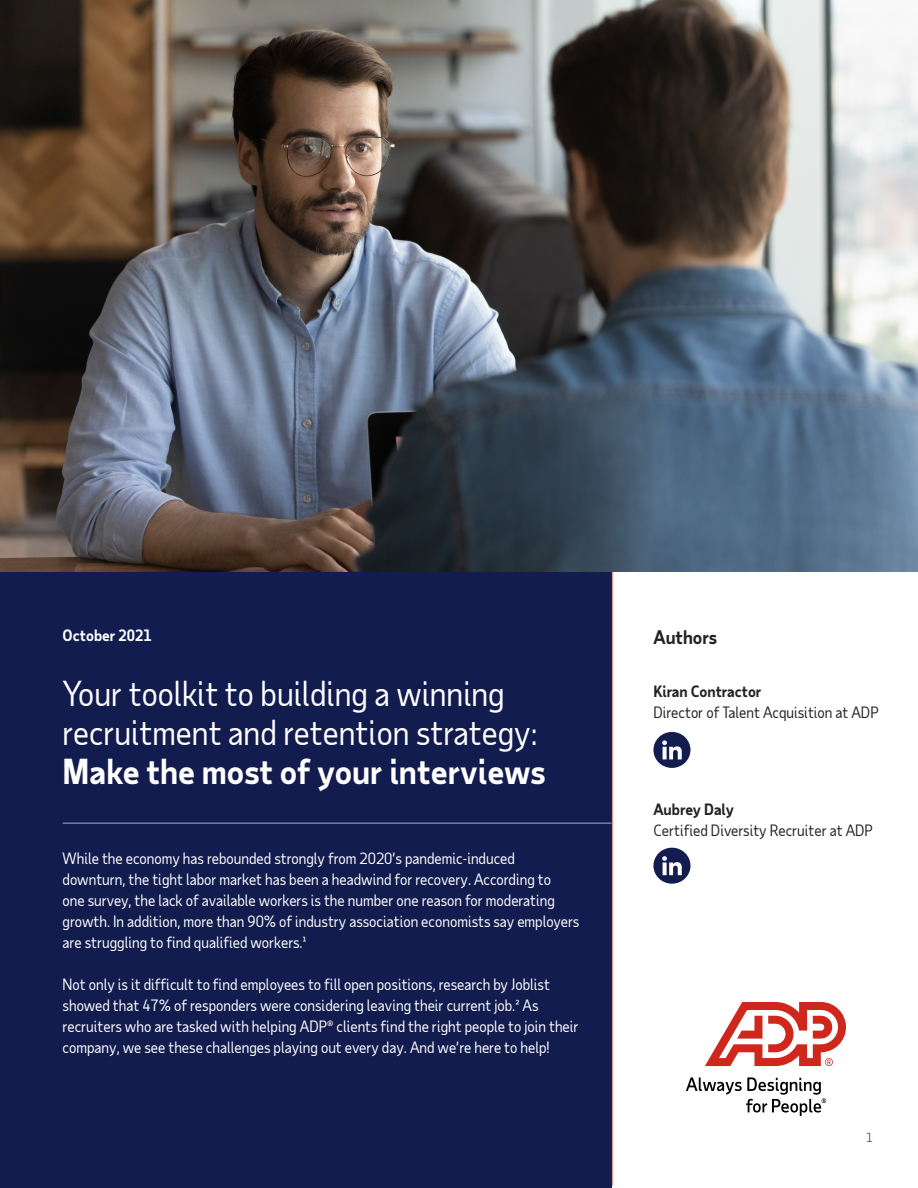
<style>
.page{position:relative;width:918px;height:1188px;background:#fff}
.page>*{position:absolute;margin:0;border:0;box-sizing:border-box;transform-origin:0 0}
.t1{font:33px/39px "Taub Sans";color:#fff}
.t2{font:700 33px "Taub Sans";color:#fff}
.t3{font:700 18px "Taub Sans";color:#222}
.t4{font:15px/21px "Taub Sans";color:#fff}
.t5{font:15px "Taub Sans";color:#222}
.t6{font:700 15px "Taub Sans";color:#222}
.t7{font:700 15px "Taub Sans";color:#fff}
.t8{font:12px "Taub Sans";color:#54565a}
</style>
<div class="page">
<div style="left:0;top:572px;width:612px;height:616px;background:#121c4e"></div>
<hr style="left:63px;top:822px;width:549px;height:2px;background:#efdfd1">
<hr style="left:612px;top:572px;width:1px;height:614px;background:#d0271d">
<svg style="left:686px;top:1077px;width:140px;height:39px"></svg>
<svg style="left:705px;top:1002px;width:141px;height:64px"></svg>
<svg style="left:653px;top:732px;width:38px;height:36px"></svg>
<svg style="left:653px;top:848px;width:38px;height:36px"></svg>
<img style="left:0;top:0;width:918px;height:571px">
<p class="t7" style="left:63px;top:625px;width:90px">October 2021</p>
<h1 class="t1" style="left:63px;top:673px;width:476px">Your toolkit to building a winning recruitment and retention strategy:</h1>
<h1 class="t2" style="left:63px;top:750px;width:485px">Make the most of your interviews</h1>
<p class="t4" style="left:63px;top:847px;width:518px">While the economy has rebounded strongly from 2020’s pandemic-induced downturn, the tight labor market has been a headwind for recovery. According to<br>one survey, the lack of available workers is the number one reason for moderating growth. In addition, more than 90% of industry association economists say employers are struggling to find qualified workers.¹</p>
<p class="t4" style="left:63px;top:973px;width:518px">Not only is it difficult to find employees to fill open positions, research by Joblist showed that 47% of responders were considering leaving their current job.² As recruiters who are tasked with helping ADP® clients find the right people to join their company, we see these challenges playing out every day. And we’re here to help!</p>
<p class="t3" style="left:653px;top:625px;width:65px">Authors</p>
<p class="t6" style="left:653px;top:682px;width:110px">Kiran Contractor</p>
<p class="t5" style="left:653px;top:703px;width:227px">Director of Talent Acquisition at ADP</p>
<p class="t6" style="left:653px;top:799px;width:82px">Aubrey Daly</p>
<p class="t5" style="left:653px;top:820px;width:221px">Certified Diversity Recruiter at ADP</p>
<p class="t8" style="left:866px;top:1129px;width:8px">1</p>
</div>
